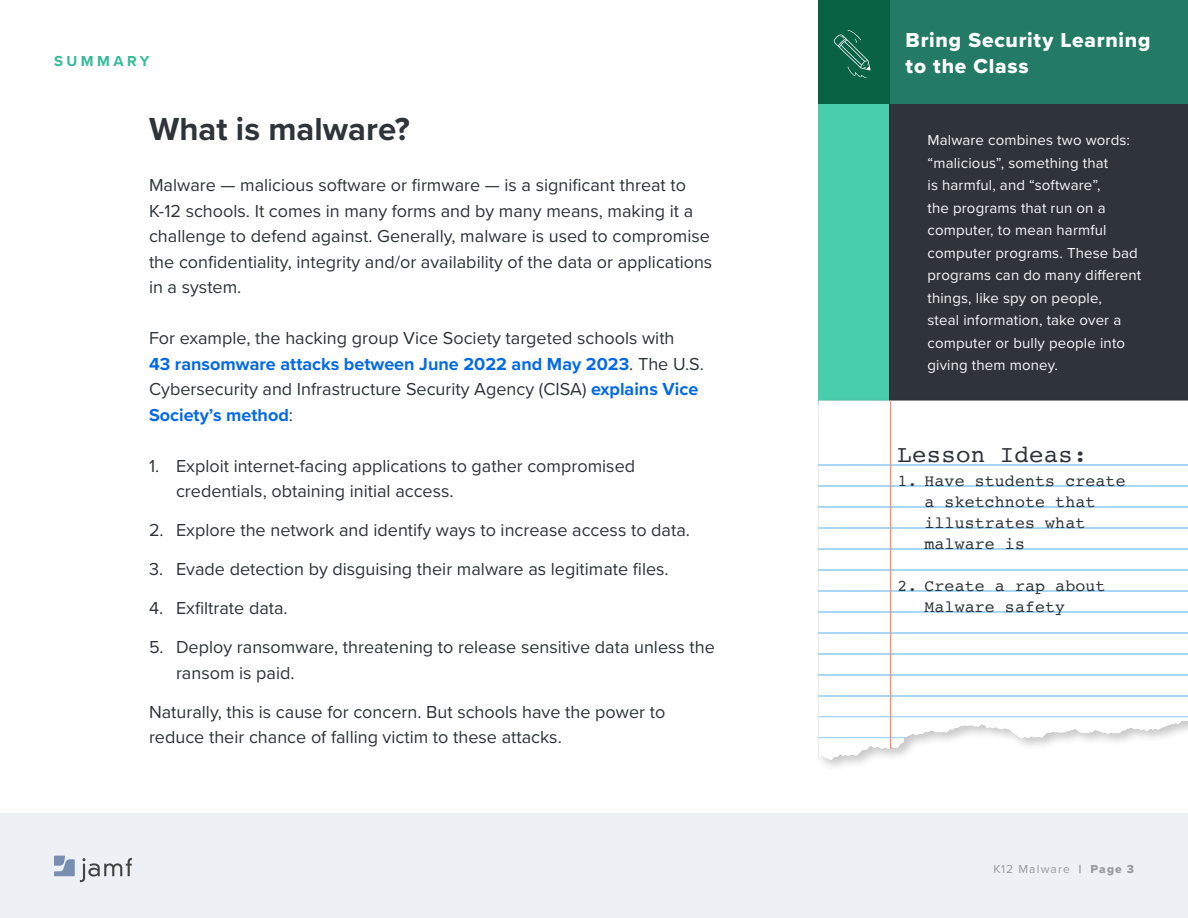
<style>
.page{position:relative;width:1188px;height:918px;background:#fff}
.page>*{position:absolute;margin:0;border:0;box-sizing:border-box;transform-origin:0 0}
.List_Paragraph{font:700 33px "Proxima Nova";color:#2f343a}
.t1{font:24px "Courier";letter-spacing:.01em;color:#2f343a}
.t2{font:21px/25.5px "Proxima Nova Extrabld";letter-spacing:.035em;color:#fff}
.List_Paragraph-2{font:18px/25.5px "Proxima Nova";color:#2f343a}
.t3{font:16.5px/21px "Courier";letter-spacing:.01em;color:#2f343a}
.t4{font:15px/22.5px "Proxima Nova";letter-spacing:.01em;color:#f4f6f9}
.t5{font:700 15px "Proxima Nova";letter-spacing:.23em;color:#37bb9a}
.t6{font:12px "Proxima Nova";letter-spacing:.095em;color:#979a9d}
.s1{font-weight:700;color:#056ae6}
.s2{font-family:"Proxima Nova Extrabld"}
</style>
<div class="page">
<div style="left:0;top:813px;width:1188px;height:105px;background:#edf0f5"></div>
<svg style="left:54px;top:856px;width:78px;height:26px"></svg>
<div style="left:890px;top:0;width:298px;height:633px;background:#2f343a"></div>
<div style="left:819px;top:0;width:369px;height:104px;background:#237a65"></div>
<svg style="left:819px;top:0;width:71px;height:397px;background:#3ab594"></svg>
<svg style="left:832px;top:30px;width:39px;height:49px;background:#207055"></svg>
<div style="left:816px;top:397px;width:372px;height:375px;background:#231f20;opacity:.24"></div>
<div style="left:819px;top:401px;width:369px;height:359px;background:#fff"></div>
<hr style="left:819px;top:485px;width:369px;height:2px;background:#a8d6f5">
<hr style="left:819px;top:506px;width:369px;height:2px;background:#a8d6f5">
<hr style="left:819px;top:527px;width:369px;height:2px;background:#a8d6f5">
<hr style="left:819px;top:548px;width:369px;height:2px;background:#a8d6f5">
<hr style="left:819px;top:569px;width:369px;height:2px;background:#a8d6f5">
<hr style="left:819px;top:590px;width:369px;height:2px;background:#a8d6f5">
<hr style="left:819px;top:611px;width:369px;height:2px;background:#a8d6f5">
<hr style="left:819px;top:632px;width:369px;height:2px;background:#a8d6f5">
<hr style="left:819px;top:653px;width:369px;height:1px;background:#a8d6f5">
<hr style="left:819px;top:674px;width:369px;height:1px;background:#a8d6f5">
<hr style="left:819px;top:695px;width:369px;height:1px;background:#a8d6f5">
<svg style="left:819px;top:716px;width:369px;height:1px"></svg>
<svg style="left:819px;top:737px;width:88px;height:1px"></svg>
<hr style="left:819px;top:464px;width:369px;height:2px;background:#a8d6f5">
<hr style="left:890px;top:401px;width:1px;height:348px;background:#f78f7a">
<p class="t5" style="left:54px;top:49px;width:97px">SUMMARY</p>
<p class="List_Paragraph" style="left:149px;top:105px;width:262px">What is malware?</p>
<p class="List_Paragraph-2" style="left:149px;top:172px;width:565px">Malware — malicious software or firmware — is a significant threat to K-12 schools. It comes in many forms and by many means, making it a challenge to defend against. Generally, malware is used to compromise the confidentiality, integrity and/or availability of the data or applications in a system.</p>
<p class="List_Paragraph-2" style="left:149px;top:325px;width:556px">For example, the hacking group Vice Society targeted schools with<br><span class="s1">43 ransomware attacks between June 2022 and May 2023</span>. The U.S.<br>Cybersecurity and Infrastructure Security Agency (CISA) <span class="s1">explains Vice Society’s method</span>:</p>
<p class="List_Paragraph-2" style="left:176px;top:452px;width:461px;text-indent:-27px">1. Exploit internet-facing applications to gather compromised credentials, obtaining initial access.</p>
<p class="List_Paragraph-2" style="left:149px;top:517px;width:542px">2. Explore the network and identify ways to increase access to data.</p>
<p class="List_Paragraph-2" style="left:149px;top:556px;width:521px">3. Evade detection by disguising their malware as legitimate files.</p>
<p class="List_Paragraph-2" style="left:149px;top:595px;width:140px">4. Exfiltrate data.</p>
<p class="List_Paragraph-2" style="left:176px;top:634px;width:540px;text-indent:-27px">5. Deploy ransomware, threatening to release sensitive data unless the ransom is paid.</p>
<p class="List_Paragraph-2" style="left:149px;top:698px;width:518px">Naturally, this is cause for concern. But schools have the power to reduce their chance of falling victim to these attacks.</p>
<p class="t2" style="left:906px;top:27px;width:246px">Bring Security Learning to the Class</p>
<p class="t4" style="left:927px;top:128px;width:215px">Malware combines two words: “malicious”, something that<br>is harmful, and “software”,<br>the programs that run on a computer, to mean harmful computer programs. These bad programs can do many different things, like spy on people,<br>steal information, take over a computer or bully people into giving them money.</p>
<p class="t1" style="left:897px;top:435px;width:192px">Lesson Ideas:</p>
<p class="t3" style="left:924px;top:470px;width:203px;text-indent:-27px">1. Have students create a sketchnote that illustrates what malware is</p>
<p class="t3" style="left:924px;top:574px;width:182px;text-indent:-27px">2. Create a rap about<br>Malware safety</p>
<p class="t6" style="left:993px;top:860px;width:142px">K12 Malware <span class="s2">| Page 3</span></p>
</div>
